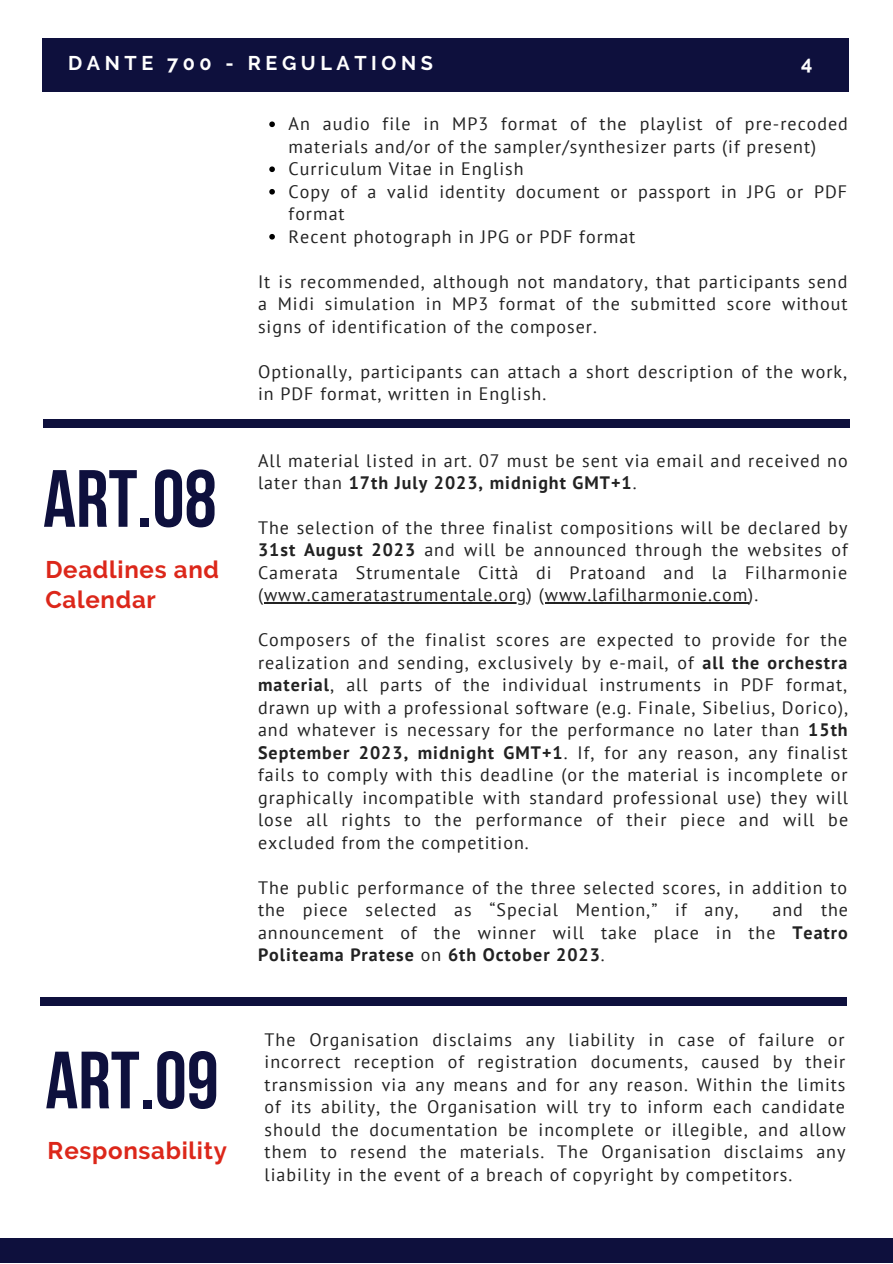
<style>
.page{position:relative;width:893px;height:1264px;background:#fff}
.page>*{position:absolute;margin:0;border:0;box-sizing:border-box;transform-origin:0 0}
.t1{font:700 81px "Bebas Neue";color:#0e103d}
.t2{font:700 24px/30.3px "Raleway";letter-spacing:.03em;color:#dc271a}
.t3{font:700 19.8px "Raleway";letter-spacing:.23em;color:#fff}
.t4{font:18px/22.5px "PT Sans";letter-spacing:.055em;color:#222;text-align:justify}
.s1{font-weight:700}
</style>
<div class="page">
<div style="left:43px;top:38px;width:806px;height:54px;background:#0e103d"></div>
<svg style="left:269px;top:121px;width:6px;height:6px"></svg>
<svg style="left:269px;top:166px;width:6px;height:6px"></svg>
<svg style="left:269px;top:189px;width:6px;height:5px"></svg>
<svg style="left:269px;top:234px;width:6px;height:5px"></svg>
<div style="left:0;top:1238px;width:892px;height:24px;background:#0e103d"></div>
<div style="left:43px;top:419px;width:806px;height:9px;background:#0e103d"></div>
<hr style="left:264px;top:602px;width:263px;height:1px;background:#222">
<hr style="left:544px;top:602px;width:204px;height:1px;background:#222">
<div style="left:40px;top:997px;width:806px;height:9px;background:#0e103d"></div>
<p class="t3" style="left:68px;top:52px;width:366px">DANTE 700 - REGULATIONS</p>
<p class="t3" style="left:801px;top:52px;width:13px">4</p>
<h1 class="t1" style="left:43px;top:454px;width:175px">ART.08</h1>
<h2 class="t2" style="left:45px;top:554px;width:175px">Deadlines and<br>Calendar</h2>
<h1 class="t1" style="left:45px;top:1035px;width:175px">ART.09</h1>
<h2 class="t2" style="left:48px;top:1135px;width:181px">Responsability</h2>
<p class="t4" style="left:288px;top:112px;width:560px;text-align:left">An audio file in MP3 format of the playlist of pre-recoded materials and/or of the sampler/synthesizer parts (if present)<br>Curriculum Vitae in English<br>Copy of a valid identity document or passport in JPG or PDF format<br>Recent photograph in JPG or PDF format</p>
<p class="t4" style="left:258px;top:270px;width:591px">It is recommended, although not mandatory, that participants send a Midi simulation in MP3 format of the submitted score without signs of identification of the composer.</p>
<p class="t4" style="left:258px;top:360px;width:590px">Optionally, participants can attach a short description of the work, in PDF format, written in English.</p>
<p class="t4" style="left:258px;top:448px;width:591px">All material listed in art. 07 must be sent via email and received no later than <span class="s1">17th July 2023, midnight GMT+1</span>.</p>
<p class="t4" style="left:258px;top:516px;width:591px">The selection of the three finalist compositions will be declared by <span class="s1">31st August 2023</span> and will be announced through the websites of Camerata Strumentale Città di Pratoand and la Filharmonie (www.cameratastrumentale.org) (www.lafilharmonie.com).</p>
<p class="t4" style="left:258px;top:628px;width:591px">Composers of the finalist scores are expected to provide for the realization and sending, exclusively by e-mail, of <span class="s1">all the orchestra material</span>, all parts of the individual instruments in PDF format, drawn up with a professional software (e.g. Finale, Sibelius, Dorico), and whatever is necessary for the performance no later than <span class="s1">15th September 2023, midnight GMT+1</span>. If, for any reason, any finalist fails to comply with this deadline (or the material is incomplete or graphically incompatible with standard professional use) they will lose all rights to the performance of their piece and will be excluded from the competition.</p>
<p class="t4" style="left:258px;top:875px;width:590px">The public performance of the three selected scores, in addition to the piece selected as “Special Mention,” if any,</p>
<p class="t4" style="left:258px;top:898px;width:591px;text-indent:514px">and the announcement of the winner will take place in the <span class="s1">Teatro Politeama Pratese</span> on <span class="s1">6th October 2023</span>.</p>
<p class="t4" style="left:264px;top:1027px;width:582px">The Organisation disclaims any liability in case of failure or incorrect reception of registration documents, caused by their transmission via any means and for any reason. Within the limits of its ability, the Organisation will try to inform each candidate should the documentation be incomplete or illegible, and allow them to resend the materials. The Organisation disclaims any liability in the event of a breach of copyright by competitors.</p>
</div>
